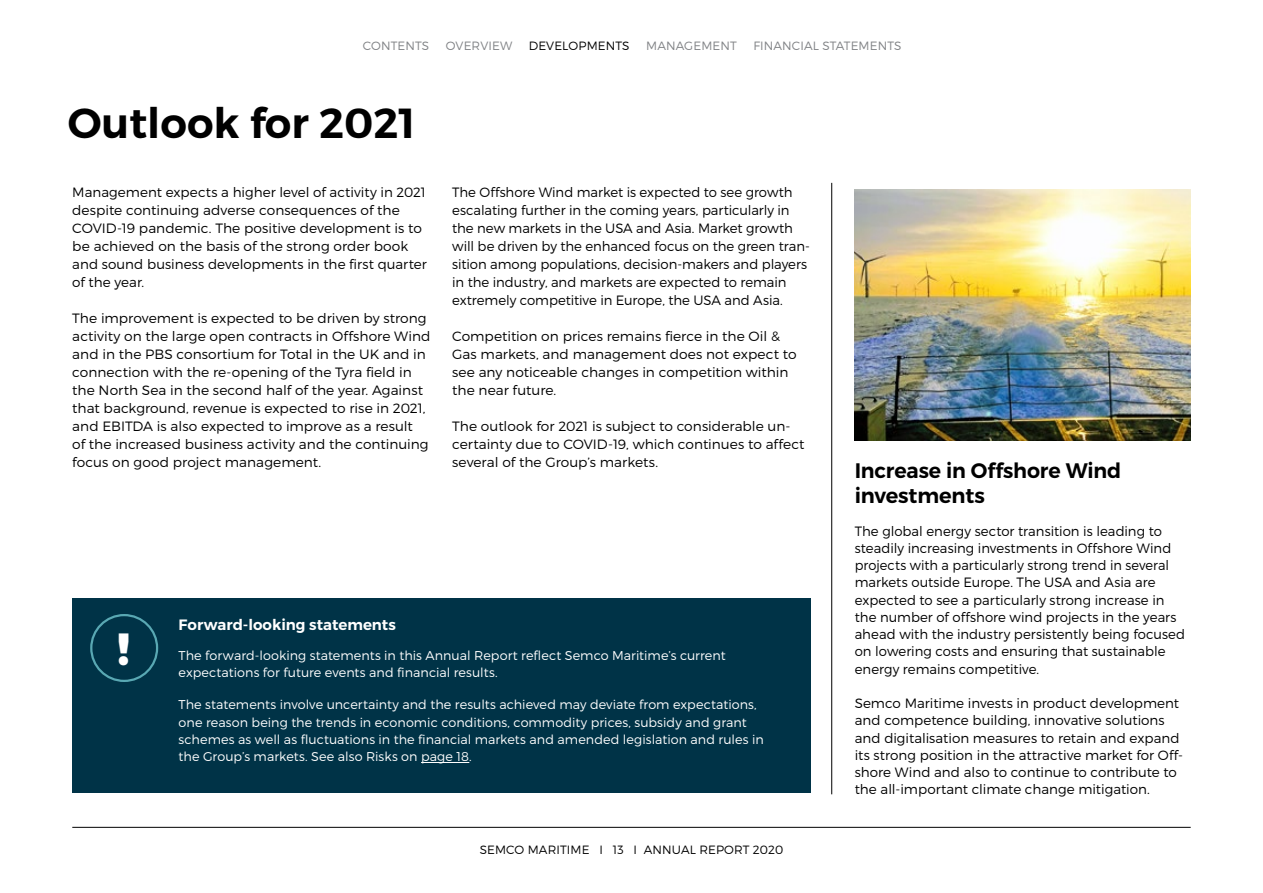
<style>
.page{position:relative;width:1263px;height:893px;background:#fff}
.page>*{position:absolute;margin:0;border:0;box-sizing:border-box;transform-origin:0 0}
.t1{font:900 45px "Montserrat";color:#fff}
.t2{font:600 42px "Montserrat";color:#000}
.t3{font:600 21px/25.5px "Montserrat";letter-spacing:-.005em;color:#000}
.t4{font:600 15px "Montserrat";color:#fff}
.t5{font:300 13.5px/18px "Montserrat";color:#000}
.t6{font:300 12.75px/17.2px "Montserrat";letter-spacing:.005em;color:#fff}
.t7{font:300 12px "Montserrat";letter-spacing:.01em;color:#000}
.t8{font:300 12px "Montserrat";letter-spacing:.01em;color:#808285}
</style>
<div class="page">
<hr style="left:72px;top:827px;width:1119px;height:1px;background:#000">
<div style="left:72px;top:598px;width:739px;height:195px;background:#003347"></div>
<hr style="left:421px;top:762px;width:48px;height:1px;background:#fff">
<div style="left:90px;top:614px;width:68px;height:68px;border:2px solid #59a8b3;border-radius:50%"></div>
<hr style="left:831px;top:183px;width:1px;height:611px;background:#000">
<img style="left:855px;top:189px;width:336px;height:251px">
<p class="t8" style="left:363px;top:38px;width:68px">CONTENTS</p>
<p class="t8" style="left:446px;top:38px;width:68px">OVERVIEW</p>
<p class="t7" style="left:529px;top:38px;width:102px">DEVELOPMENTS</p>
<p class="t8" style="left:646px;top:38px;width:92px">MANAGEMENT</p>
<p class="t8" style="left:753px;top:38px;width:150px">FINANCIAL STATEMENTS</p>
<h2 class="t2" style="left:68px;top:98px;width:349px">Outlook for 2021</h2>
<p class="t5" style="left:72px;top:183px;width:356px">Management expects a higher level of activity in 2021 despite continuing adverse consequences of the COVID-19 pandemic. The positive development is to be achieved on the basis of the strong order book and sound business developments in the first quarter of the year.</p>
<p class="t5" style="left:72px;top:309px;width:360px">The improvement is expected to be driven by strong activity on the large open contracts in Offshore Wind and in the PBS consortium for Total in the UK and in connection with the re-opening of the Tyra field in the North Sea in the second half of the year. Against that background, revenue is expected to rise in 2021, and EBITDA is also expected to improve as a result<br>of the increased business activity and the continuing focus on good project management.</p>
<p class="t5" style="left:452px;top:183px;width:359px">The Offshore Wind market is expected to see growth escalating further in the coming years, particularly in the new markets in the USA and Asia. Market growth will be driven by the enhanced focus on the green tran&shy;sition among populations, decision-makers and players in the industry, and markets are expected to remain extremely competitive in Europe, the USA and Asia.</p>
<p class="t5" style="left:452px;top:327px;width:346px">Competition on prices remains fierce in the Oil &amp; Gas markets, and management does not expect to see any noticeable changes in competition within the near future.</p>
<p class="t5" style="left:452px;top:417px;width:354px">The outlook for 2021 is subject to considerable un&shy;certainty due to COVID-19, which continues to affect several of the Group’s markets.</p>
<h1 class="t1" style="left:117px;top:620px;width:15px">!</h1>
<p class="t4" style="left:179px;top:615px;width:219px">Forward-looking statements</p>
<p class="t6" style="left:179px;top:647px;width:548px">The forward-looking statements in this Annual Report reflect Semco Maritime’s current expectations for future events and financial results.</p>
<p class="t6" style="left:179px;top:696px;width:587px">The statements involve uncertainty and the results achieved may deviate from expectations, one reason being the trends in economic conditions, commodity prices, subsidy and grant schemes as well as fluctuations in the financial markets and amended legislation and rules in the Group’s markets. See also Risks on page 18.</p>
<p class="t7" style="left:480px;top:842px;width:305px">SEMCO MARITIME I 13 I ANNUAL REPORT 2020</p>
<h3 class="t3" style="left:855px;top:458px;width:268px">Increase in Offshore Wind investments</h3>
<p class="t5" style="left:855px;top:522px;width:332px;line-height:17.2px">The global energy sector transition is leading to steadily increasing investments in Offshore Wind projects with a particularly strong trend in several markets outside Europe. The USA and Asia are expected to see a particularly strong increase in the number of offshore wind projects in the years ahead with the industry persistently being focused on lowering costs and ensuring that sustainable energy remains competitive.</p>
<p class="t5" style="left:855px;top:694px;width:330px;line-height:17.2px">Semco Maritime invests in product development and competence building, innovative solutions and digitalisation measures to retain and expand its strong position in the attractive market for Off&shy;shore Wind and also to continue to contribute to the all-important climate change mitigation.</p>
</div>
